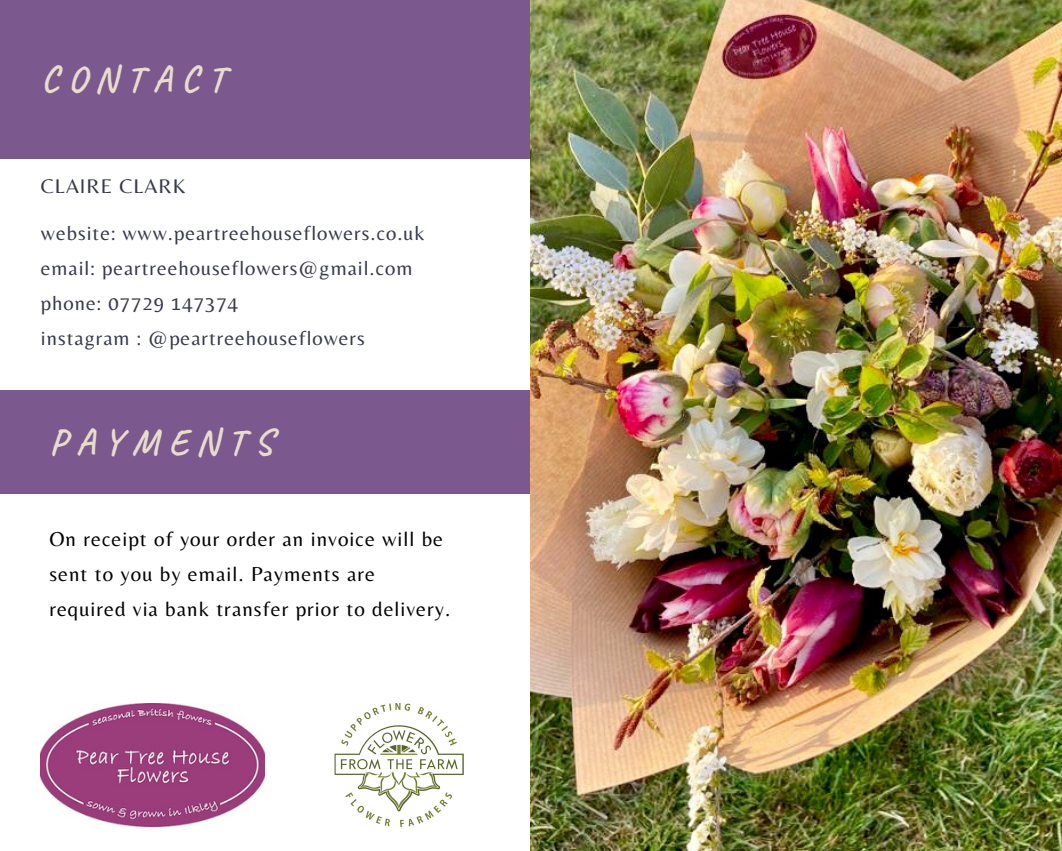
<style>
.page{position:relative;width:1062px;height:851px;background:#fff}
.page>*{position:absolute;margin:0;border:0;box-sizing:border-box;transform-origin:0 0}
.t1{font:700 36px "Caveat";letter-spacing:.27em;color:#e9dccd}
.t2{font:21px/34.8px "Belleza";letter-spacing:.05em;color:#000}
.t3{font:20.55px/35px "Belleza";letter-spacing:.05em;color:#36384c}
</style>
<div class="page">
<img style="left:41px;top:703px;width:224px;height:123px">
<div style="left:0;top:390px;width:531px;height:103px;background:#7b588d"></div>
<div style="left:0;top:0;width:531px;height:158px;background:#7b588d"></div>
<img style="left:531px;top:0;width:530px;height:850px">
<img style="left:334px;top:703px;width:130px;height:123px">
<h1 class="t1" style="left:41px;top:56px;width:185px">CONTACT</h1>
<p class="t3" style="left:41px;top:168px;width:146px">CLAIRE CLARK</p>
<p class="t3" style="left:41px;top:215px;width:385px">website: www.peartreehouseflowers.co.uk email: peartreehouseflowers@gmail.com phone: 07729 147374<br>instagram : @peartreehouseflowers</p>
<h1 class="t1" style="left:49px;top:419px;width:224px">PAYMENTS</h1>
<p class="t2" style="left:49px;top:521px;width:403px">On receipt of your order an invoice will be sent to you by email. Payments are required via bank transfer prior to delivery.</p>
</div>
